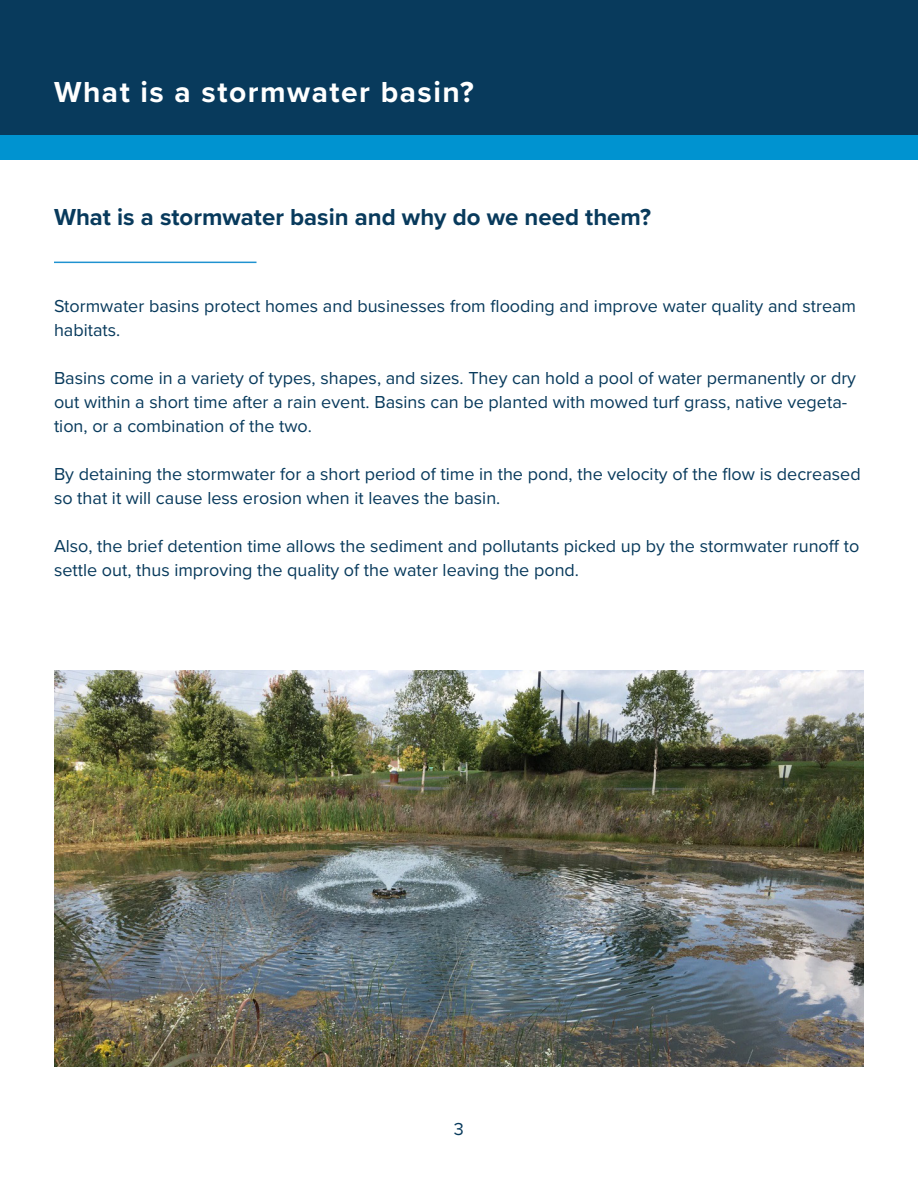
<style>
.page{position:relative;width:918px;height:1188px;background:#fff}
.page>*{position:absolute;margin:0;border:0;box-sizing:border-box;transform-origin:0 0}
.t1{font:700 30px "Proxima Nova";letter-spacing:.05em;color:#fff}
.t2{font:700 24px "Proxima Nova";color:#083a5c}
.t3{font:18px/24px "Proxima Nova";color:#083a5c}
</style>
<div class="page">
<div style="left:0;top:135px;width:918px;height:25px;background:#0093d0"></div>
<div style="left:0;top:0;width:918px;height:135px;background:#083a5c"></div>
<img style="left:54px;top:670px;width:810px;height:396px">
<hr style="left:54px;top:262px;width:202px;height:1px;background:#1f92d0">
<p class="t1" style="left:54px;top:69px;width:421px">What is a stormwater basin?</p>
<p class="t2" style="left:54px;top:199px;width:598px">What is a stormwater basin and why do we need them?</p>
<p class="t3" style="left:54px;top:294px;width:804px">Stormwater basins protect homes and businesses from flooding and improve water quality and stream habitats.</p>
<p class="t3" style="left:54px;top:366px;width:804px">Basins come in a variety of types, shapes, and sizes. They can hold a pool of water permanently or dry out within a short time after a rain event. Basins can be planted with mowed turf grass, native vegeta&shy;tion, or a combination of the two.</p>
<p class="t3" style="left:54px;top:462px;width:808px">By detaining the stormwater for a short period of time in the pond, the velocity of the flow is decreased so that it will cause less erosion when it leaves the basin.</p>
<p class="t3" style="left:54px;top:534px;width:807px">Also, the brief detention time allows the sediment and pollutants picked up by the stormwater runoff to settle out, thus improving the quality of the water leaving the pond.</p>
<p class="t3" style="left:454px;top:1116px;width:12px">3</p>
</div>
